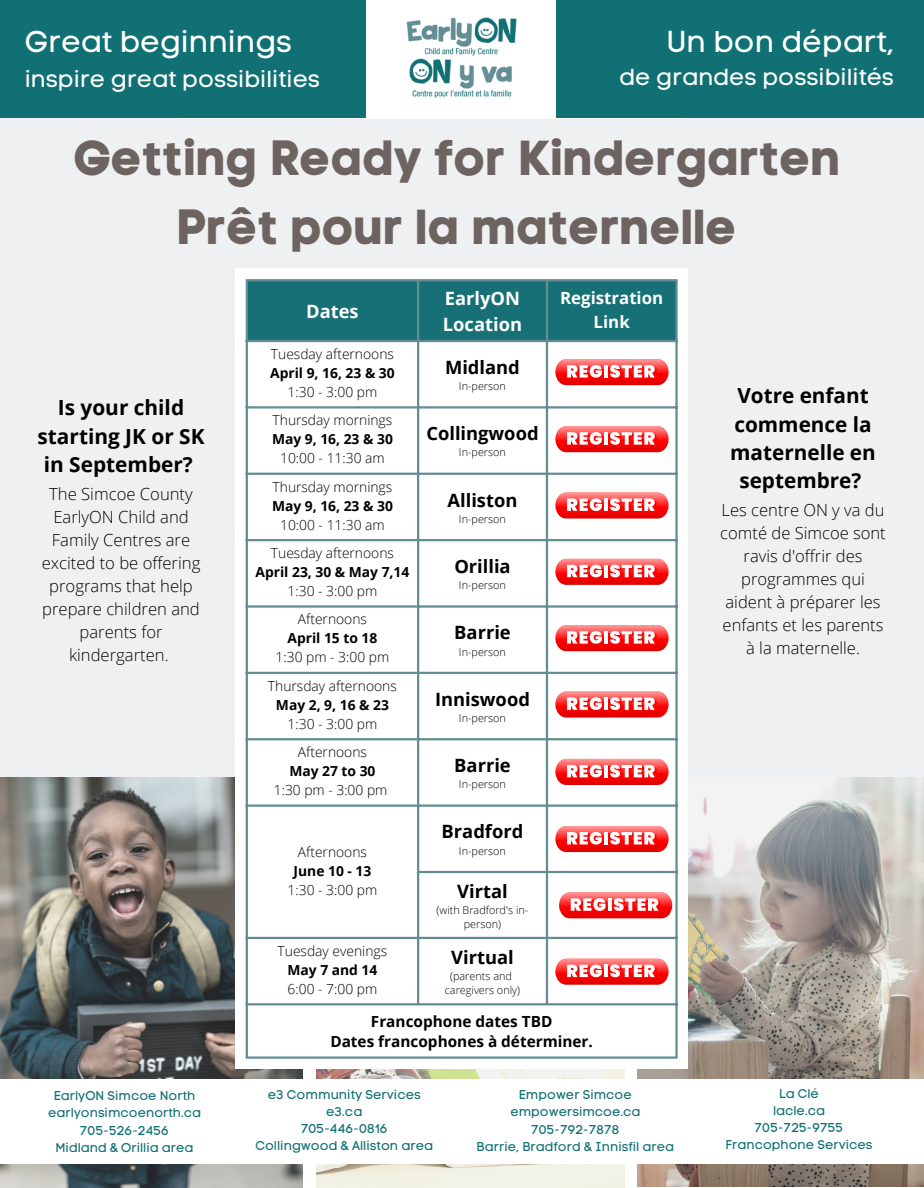
<style>
.page{position:relative;width:924px;height:1188px;background:#fff}
.page>*{position:absolute;margin:0;border:0;box-sizing:border-box;transform-origin:0 0}
.t1{font:49.05px/68.7px "Code Pro Bold LC";color:#6d6462;text-align:center}
.t2{font:30px "Code Pro Normal LC";color:#fff}
.t3{font:23.1px "Code Pro Normal LC";color:#fff}
.t4{font:700 20.85px/28.3px "Open Sans";color:#000;text-align:center}
.t5{font:700 20.7px/28.2px "Open Sans";color:#000;text-align:center}
.t6{font:700 18.3px "Open Sans";color:#000}
.t7{font:700 18.3px/25.3px "Open Sans";color:#fff}
.t8{font:700 16.8px/23.5px "Open Sans";color:#fff;text-align:center}
.t9{font:300 16.65px/23px "Open Sans";color:#000;text-align:center}
.t10{font:300 16.5px/23px "Open Sans";color:#000;text-align:center}
.t11{font:700 15.3px "Open Sans";color:#000}
.t12{font:300 13.8px "Open Sans";color:#000}
.t13{font:700 13.8px "Open Sans";color:#000}
.t14{font:12.75px "Code Pro Normal LC";color:#107074}
.t15{font:300 10.8px/14.4px "Open Sans";color:#000;text-align:center}
</style>
<div class="page">
<img style="left:0;top:777px;width:303px;height:411px">
<img style="left:637px;top:777px;width:287px;height:410px">
<div style="left:0;top:0;width:924px;height:777px;background:#eff0f2"></div>
<img style="left:361px;top:0;width:201px;height:119px">
<div style="left:0;top:0;width:365px;height:117px;background:#107074"></div>
<img style="left:316px;top:1069px;width:309px;height:119px">
<div style="left:0;top:1079px;width:924px;height:84px;background:#fff"></div>
<div style="left:235px;top:268px;width:453px;height:800px;background:#fff"></div>
<div style="left:556px;top:0;width:368px;height:117px;background:#107074"></div>
<div style="left:248px;top:281px;width:427px;height:59px;background:#167076"></div>
<hr style="left:246px;top:281px;width:2px;height:775px;background:#638d93">
<hr style="left:417px;top:281px;width:2px;height:722px;background:#638d93">
<hr style="left:546px;top:281px;width:2px;height:722px;background:#638d93">
<hr style="left:675px;top:281px;width:2px;height:775px;background:#638d93">
<hr style="left:246px;top:279px;width:431px;height:2px;background:#638d93">
<hr style="left:246px;top:340px;width:431px;height:2px;background:#638d93">
<hr style="left:246px;top:406px;width:431px;height:3px;background:#638d93">
<hr style="left:246px;top:473px;width:431px;height:2px;background:#638d93">
<hr style="left:246px;top:539px;width:431px;height:2px;background:#638d93">
<hr style="left:246px;top:605px;width:431px;height:3px;background:#638d93">
<hr style="left:246px;top:672px;width:431px;height:2px;background:#638d93">
<hr style="left:246px;top:738px;width:431px;height:2px;background:#638d93">
<hr style="left:246px;top:805px;width:431px;height:2px;background:#638d93">
<hr style="left:417px;top:871px;width:260px;height:2px;background:#638d93">
<hr style="left:246px;top:937px;width:431px;height:2px;background:#638d93">
<hr style="left:246px;top:1003px;width:431px;height:2px;background:#638d93">
<hr style="left:246px;top:1056px;width:431px;height:3px;background:#638d93">
<svg style="left:555px;top:426px;width:114px;height:27px"></svg>
<svg style="left:555px;top:359px;width:114px;height:27px"></svg>
<svg style="left:555px;top:492px;width:114px;height:27px"></svg>
<svg style="left:555px;top:558px;width:114px;height:27px"></svg>
<svg style="left:555px;top:625px;width:114px;height:27px"></svg>
<svg style="left:555px;top:691px;width:114px;height:27px"></svg>
<svg style="left:555px;top:758px;width:114px;height:27px"></svg>
<svg style="left:555px;top:826px;width:114px;height:27px"></svg>
<svg style="left:555px;top:958px;width:114px;height:27px"></svg>
<svg style="left:559px;top:892px;width:114px;height:27px"></svg>
<p class="t2" style="left:25px;top:24px;width:269px">Great beginnings</p>
<p class="t3" style="left:25px;top:65px;width:297px">inspire great possibilities</p>
<p class="t2" style="left:666px;top:23px;width:229px">Un bon départ,</p>
<p class="t3" style="left:619px;top:63px;width:276px">de grandes possibilités</p>
<p class="t1" style="left:73px;top:124px;width:769px">Getting Ready for Kindergarten<br>Prêt pour la maternelle</p>
<p class="t4" style="left:38px;top:393px;width:168px">Is your child starting JK or SK in September?</p>
<p class="t9" style="left:42px;top:482px;width:160px">The Simcoe County<br>EarlyON Child and<br>Family Centres are excited to be offering programs that help prepare children and parents for kindergarten.</p>
<p class="t14" style="left:54px;top:1087px;width:143px">EarlyON Simcoe North</p>
<p class="t14" style="left:48px;top:1105px;width:154px">earlyonsimcoenorth.ca</p>
<p class="t14" style="left:80px;top:1123px;width:91px">705-526-2456</p>
<p class="t14" style="left:55px;top:1140px;width:140px">Midland &amp; Orillia area</p>
<p class="t7" style="left:306px;top:298px;width:54px">Dates</p>
<p class="t12" style="left:271px;top:344px;width:124px">Tuesday afternoons</p>
<p class="t13" style="left:270px;top:363px;width:126px">April 9, 16, 23 &amp; 30</p>
<p class="t12" style="left:288px;top:382px;width:91px">1:30 - 3:00 pm</p>
<p class="t12" style="left:272px;top:410px;width:121px">Thursday mornings</p>
<p class="t13" style="left:272px;top:429px;width:122px">May 9, 16, 23 &amp; 30</p>
<p class="t12" style="left:280px;top:448px;width:106px">10:00 - 11:30 am</p>
<p class="t12" style="left:272px;top:477px;width:121px">Thursday mornings</p>
<p class="t13" style="left:272px;top:496px;width:122px">May 9, 16, 23 &amp; 30</p>
<p class="t12" style="left:280px;top:515px;width:106px">10:00 - 11:30 am</p>
<p class="t12" style="left:271px;top:543px;width:124px">Tuesday afternoons</p>
<p class="t13" style="left:255px;top:562px;width:155px">April 23, 30 &amp; May 7,14</p>
<p class="t12" style="left:288px;top:581px;width:91px">1:30 - 3:00 pm</p>
<p class="t12" style="left:298px;top:610px;width:70px">Afternoons</p>
<p class="t13" style="left:287px;top:629px;width:91px">April 15 to 18</p>
<p class="t12" style="left:276px;top:648px;width:115px">1:30 pm - 3:00 pm</p>
<p class="t12" style="left:268px;top:676px;width:130px">Thursday afternoons</p>
<p class="t13" style="left:276px;top:695px;width:114px">May 2, 9, 16 &amp; 23</p>
<p class="t12" style="left:288px;top:714px;width:91px">1:30 - 3:00 pm</p>
<p class="t12" style="left:298px;top:742px;width:70px">Afternoons</p>
<p class="t13" style="left:289px;top:761px;width:88px">May 27 to 30</p>
<p class="t12" style="left:274px;top:780px;width:115px">1:30 pm - 3:00 pm</p>
<p class="t12" style="left:298px;top:842px;width:70px">Afternoons</p>
<p class="t13" style="left:293px;top:861px;width:79px">June 10 - 13</p>
<p class="t12" style="left:288px;top:880px;width:91px">1:30 - 3:00 pm</p>
<p class="t7" style="left:443px;top:286px;width:81px">EarlyON<br>Location</p>
<p class="t8" style="left:560px;top:286px;width:105px">Registration<br>Link</p>
<p class="t6" style="left:445px;top:354px;width:76px">Midland</p>
<p class="t15" style="left:459px;top:379px;width:48px">In-person</p>
<p class="t6" style="left:426px;top:421px;width:114px">Collingwood</p>
<p class="t15" style="left:459px;top:445px;width:48px">In-person</p>
<p class="t6" style="left:447px;top:487px;width:71px">Alliston</p>
<p class="t15" style="left:459px;top:511px;width:48px">In-person</p>
<p class="t6" style="left:454px;top:553px;width:58px">Orillia</p>
<p class="t15" style="left:459px;top:578px;width:48px">In-person</p>
<p class="t6" style="left:454px;top:620px;width:58px">Barrie</p>
<p class="t15" style="left:459px;top:644px;width:48px">In-person</p>
<p class="t6" style="left:435px;top:686px;width:96px">Inniswood</p>
<p class="t15" style="left:459px;top:711px;width:48px">In-person</p>
<p class="t6" style="left:454px;top:753px;width:58px">Barrie</p>
<p class="t15" style="left:459px;top:777px;width:48px">In-person</p>
<p class="t6" style="left:441px;top:819px;width:83px">Bradford</p>
<p class="t15" style="left:459px;top:843px;width:48px">In-person</p>
<p class="t6" style="left:457px;top:878px;width:52px">Virtal</p>
<p class="t15" style="left:436px;top:902px;width:93px">(with Bradford's in&shy;person)</p>
<p class="t12" style="left:278px;top:941px;width:111px">Tuesday evenings</p>
<p class="t13" style="left:287px;top:960px;width:91px">May 7 and 14</p>
<p class="t12" style="left:288px;top:979px;width:91px">6:00 - 7:00 pm</p>
<p class="t6" style="left:451px;top:944px;width:64px">Virtual</p>
<p class="t15" style="left:450px;top:968px;width:63px">(parents and</p>
<p class="t15" style="left:445px;top:983px;width:77px">caregivers only)</p>
<p class="t11" style="left:371px;top:1010px;width:183px">Francophone dates TBD</p>
<p class="t11" style="left:330px;top:1031px;width:264px">Dates francophones à déterminer.</p>
<p class="t14" style="left:268px;top:1086px;width:155px">e3 Community Services</p>
<h2 class="t14" style="left:326px;top:1104px;width:38px">e3.ca</h2>
<h1 class="t14" style="left:301px;top:1121px;width:89px">705-446-0816</h1>
<h3 class="t14" style="left:255px;top:1138px;width:179px">Collingwood &amp; Alliston area</h3>
<h4 class="t14" style="left:519px;top:1086px;width:114px">Empower Simcoe</h4>
<h3 class="t14" style="left:510px;top:1104px;width:131px">empowersimcoe.ca</h3>
<h4 class="t14" style="left:531px;top:1122px;width:90px">705-792-7878</h4>
<p class="t14" style="left:476px;top:1139px;width:199px">Barrie, Bradford &amp; Innisfil area</p>
<p class="t5" style="left:730px;top:381px;width:147px">Votre enfant commence la maternelle en septembre?</p>
<p class="t10" style="left:720px;top:498px;width:167px">Les centre ON y va du comté de Simcoe sont ravis d'offrir des programmes qui aident à préparer les enfants et les parents à la maternelle.</p>
<p class="t14" style="left:779px;top:1086px;width:41px">La Clé</p>
<p class="t14" style="left:773px;top:1103px;width:53px">lacle.ca</p>
<p class="t14" style="left:754px;top:1120px;width:90px">705-725-9755</p>
<p class="t14" style="left:725px;top:1137px;width:148px">Francophone Services</p>
</div>
